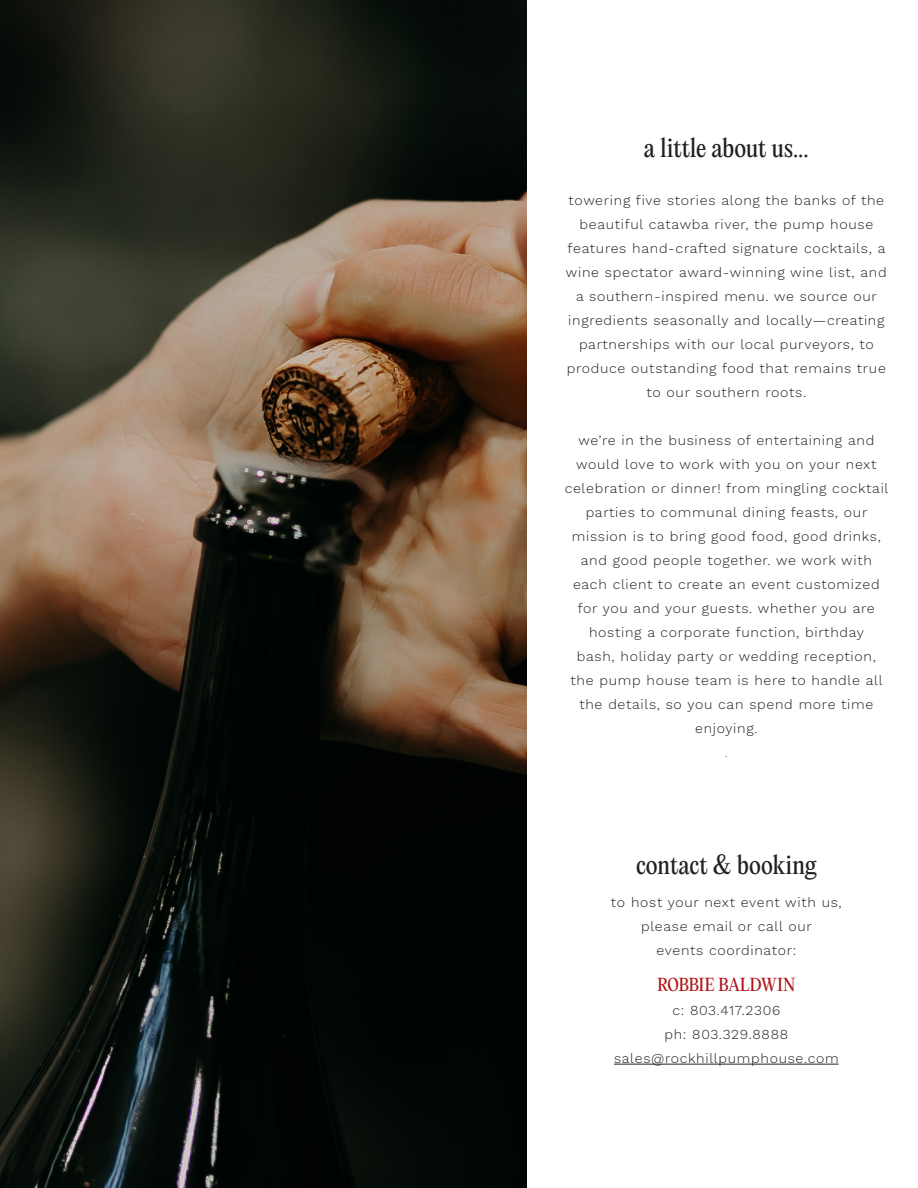
<style>
.page{position:relative;width:918px;height:1188px;background:#fff}
.page>*{position:absolute;margin:0;border:0;box-sizing:border-box;transform-origin:0 0}
.t1{font:24px "PP Editorial New";color:#231f20}
.t2{font:16.5px "PP Editorial New";letter-spacing:-.015em;color:#af1215}
.Main_Item_Para{font:13.5px/24px "Work Sans";letter-spacing:.05em;color:#231f20;text-align:center;scale:1.05 1}
.Main_Item_Para-2{font:300 13.5px "Raleway";color:#231f20;scale:1.05 1}
</style>
<div class="page">
<hr style="left:614px;top:1064px;width:225px;height:1px;background:#231f20">
<img style="left:0;top:0;width:526px;height:1188px">
<p class="t1" style="left:644px;top:131px;width:166px">a little about us...</p>
<p class="Main_Item_Para" style="left:566px;top:188px;width:307px">towering five stories along the banks of the beautiful catawba river, the pump house features hand-crafted signature cocktails, a wine spectator award-winning wine list, and a southern-inspired menu. we source our ingredients seasonally and locally—creating partnerships with our local purveyors, to produce outstanding food that remains true to our southern roots.</p>
<p class="Main_Item_Para" style="left:565px;top:428px;width:310px">we’re in the business of entertaining and would love to work with you on your next celebration or dinner! from mingling cocktail parties to communal dining feasts, our mission is to bring good food, good drinks, and good people together. we work with each client to create an event customized for you and your guests. whether you are hosting a corporate function, birthday<br>bash, holiday party or wedding reception, the pump house team is here to handle all the details, so you can spend more time enjoying.</p>
<p class="Main_Item_Para-2" style="left:725px;top:744px;width:4px">.</p>
<p class="t1" style="left:636px;top:848px;width:182px">contact &amp; booking</p>
<p class="Main_Item_Para" style="left:611px;top:890px;width:221px">to host your next event with us,</p>
<p class="Main_Item_Para" style="left:641px;top:914px;width:164px">please email or call our</p>
<p class="Main_Item_Para" style="left:656px;top:938px;width:135px">events coordinator:</p>
<p class="t2" style="left:657px;top:973px;width:140px">ROBBIE BALDWIN</p>
<p class="Main_Item_Para" style="left:672px;top:998px;width:104px">c: 803.417.2306</p>
<p class="Main_Item_Para" style="left:664px;top:1022px;width:119px">ph: 803.329.8888</p>
<p class="Main_Item_Para" style="left:614px;top:1046px;width:215px">sales@rockhillpumphouse.com</p>
</div>
